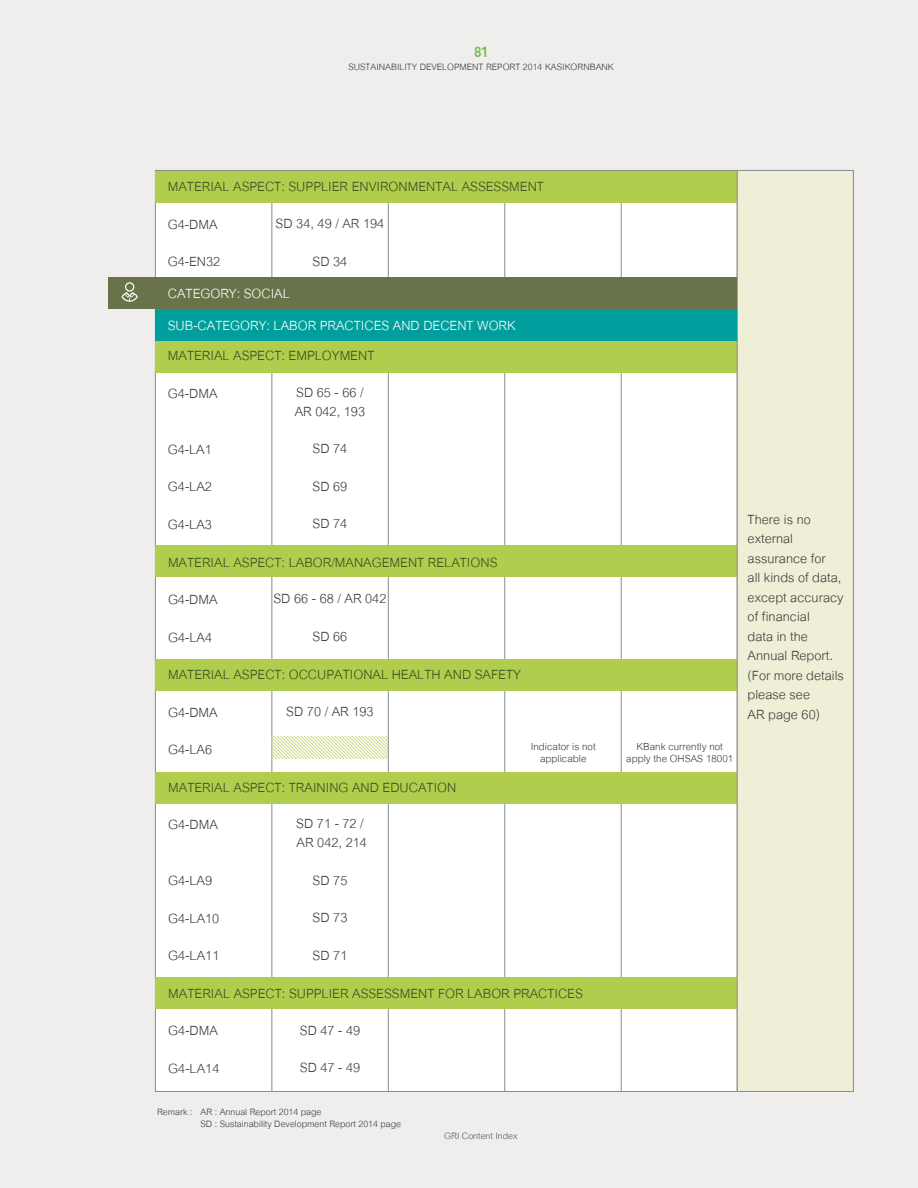
<style>
.page{position:relative;width:918px;height:1188px;background:#f0eeed}
.page>*{position:absolute;margin:0;border:0;box-sizing:border-box;transform-origin:0 0}
.t1{font:25.5px "K Bsirichana";color:#75b94e}
.t2{font:19.5px/37.5px "Cordia New";color:#3c3c3b}
.t3{font:19.5px "Cordia New";color:#375021}
.t4{font:19.5px "Cordia New";color:#fff}
.t5{font:15px/12px "Cordia New";color:#3c3c3b;text-align:center}
.t6{font:13.5px/12px "Cordia New";color:#3c3c3b}
.t7{font:13.5px "Cordia New";color:#555454}
</style>
<div class="page">
<div style="left:155px;top:170px;width:583px;height:922px;background:#fff;border:1px solid #858d93"></div>
<hr style="left:504px;top:184px;width:1px;height:908px;background:#858d93">
<hr style="left:621px;top:184px;width:1px;height:908px;background:#858d93">
<hr style="left:388px;top:184px;width:1px;height:908px;background:#858d93">
<hr style="left:271px;top:184px;width:1px;height:908px;background:#858d93">
<div style="left:156px;top:171px;width:581px;height:32px;background:#b1cd4d"></div>
<div style="left:156px;top:341px;width:581px;height:32px;background:#b1cd4d"></div>
<div style="left:156px;top:659px;width:581px;height:32px;background:#b1cd4d"></div>
<div style="left:156px;top:772px;width:698px;height:32px;background:#b1cd4d"></div>
<div style="left:156px;top:977px;width:698px;height:32px;background:#b1cd4d"></div>
<div style="left:156px;top:545px;width:581px;height:32px;background:#b1cd4d"></div>
<div style="left:737px;top:170px;width:117px;height:922px;background:#eeefd6;border:1px solid #858d93"></div>
<div style="left:156px;top:309px;width:581px;height:32px;background:#009f9d"></div>
<div style="left:108px;top:277px;width:629px;height:32px;background:#68734a"></div>
<svg style="left:122px;top:282px;width:16px;height:20px"></svg>
<svg style="left:272px;top:737px;width:116px;height:22px"></svg>
<h1 class="t1" style="left:474px;top:33px;width:15px">81</h1>
<p class="t6" style="left:348px;top:60px;width:267px">SUSTAINABILITY DEVELOPMENT REPORT 2014 KASIKORNBANK</p>
<p class="t3" style="left:168px;top:174px;width:378px">MATERIAL ASPECT: SUPPLIER ENVIRONMENTAL ASSESSMENT</p>
<p class="t2" style="left:168px;top:205px;width:54px">G4-DMA<br>G4-EN32</p>
<p class="t2" style="left:276px;top:204px;width:110px;text-align:center">SD 34, 49 / AR 194<br>SD 34</p>
<p class="t4" style="left:168px;top:281px;width:124px">CATEGORY: SOCIAL</p>
<p class="t4" style="left:168px;top:313px;width:349px">SUB-CATEGORY: LABOR PRACTICES AND DECENT WORK</p>
<p class="t3" style="left:168px;top:343px;width:208px">MATERIAL ASPECT: EMPLOYMENT</p>
<p class="t2" style="left:168px;top:374px;width:51px">G4-DMA</p>
<p class="t2" style="left:295px;top:382px;width:72px;line-height:18.8px">SD 65 - 66 /<br>AR 042, 193</p>
<p class="t2" style="left:313px;top:429px;width:36px;text-align:justify">SD 74<br>SD 69<br>SD 74</p>
<p class="t2" style="left:168px;top:430px;width:46px;text-align:justify">G4-LA1<br>G4-LA2<br>G4-LA3</p>
<p class="t3" style="left:168px;top:549px;width:331px">MATERIAL ASPECT: LABOR/MANAGEMENT RELATIONS</p>
<p class="t2" style="left:168px;top:580px;width:51px">G4-DMA<br>G4-LA4</p>
<p class="t3" style="left:168px;top:662px;width:354px">MATERIAL ASPECT: OCCUPATIONAL HEALTH AND SAFETY</p>
<p class="t2" style="left:168px;top:693px;width:51px">G4-DMA<br>G4-LA6</p>
<p class="t3" style="left:168px;top:774px;width:290px">MATERIAL ASPECT: TRAINING AND EDUCATION</p>
<p class="t2" style="left:168px;top:805px;width:51px">G4-DMA</p>
<p class="t2" style="left:274px;top:579px;width:114px;text-align:center">SD 66 - 68 / AR 042<br>SD 66</p>
<p class="t2" style="left:286px;top:692px;width:89px">SD 70 / AR 193</p>
<p class="t5" style="left:531px;top:740px;width:67px">Indicator is not applicable</p>
<p class="t5" style="left:626px;top:740px;width:109px">KBank currently not apply the OHSAS 18001</p>
<p class="t2" style="left:296px;top:814px;width:72px;line-height:18.8px">SD 71 - 72 /<br>AR 042, 214</p>
<p class="t2" style="left:313px;top:861px;width:36px;text-align:justify">SD 75<br>SD 73<br>SD 71</p>
<p class="t2" style="left:168px;top:861px;width:53px">G4-LA9<br>G4-LA10<br>G4-LA11</p>
<p class="t3" style="left:168px;top:980px;width:416px">MATERIAL ASPECT: SUPPLIER ASSESSMENT FOR LABOR PRACTICES</p>
<p class="t2" style="left:168px;top:1011px;width:53px">G4-DMA<br>G4-LA14</p>
<p class="t2" style="left:300px;top:1011px;width:62px">SD 47 - 49<br>SD 47 - 49</p>
<p class="t6" style="left:201px;top:1105px;width:202px;text-indent:-43px">Remark : AR : Annual Report 2014 page<br>SD : Sustainability Development Report 2014 page</p>
<p class="t7" style="left:444px;top:1127px;width:75px">GRI Content Index</p>
<p class="t2" style="left:748px;top:509px;width:98px;line-height:19.5px">There is no external assurance for<br>all kinds of data, except accuracy of financial<br>data in the<br>Annual Report. (For more details please see<br>AR page 60)</p>
</div>
